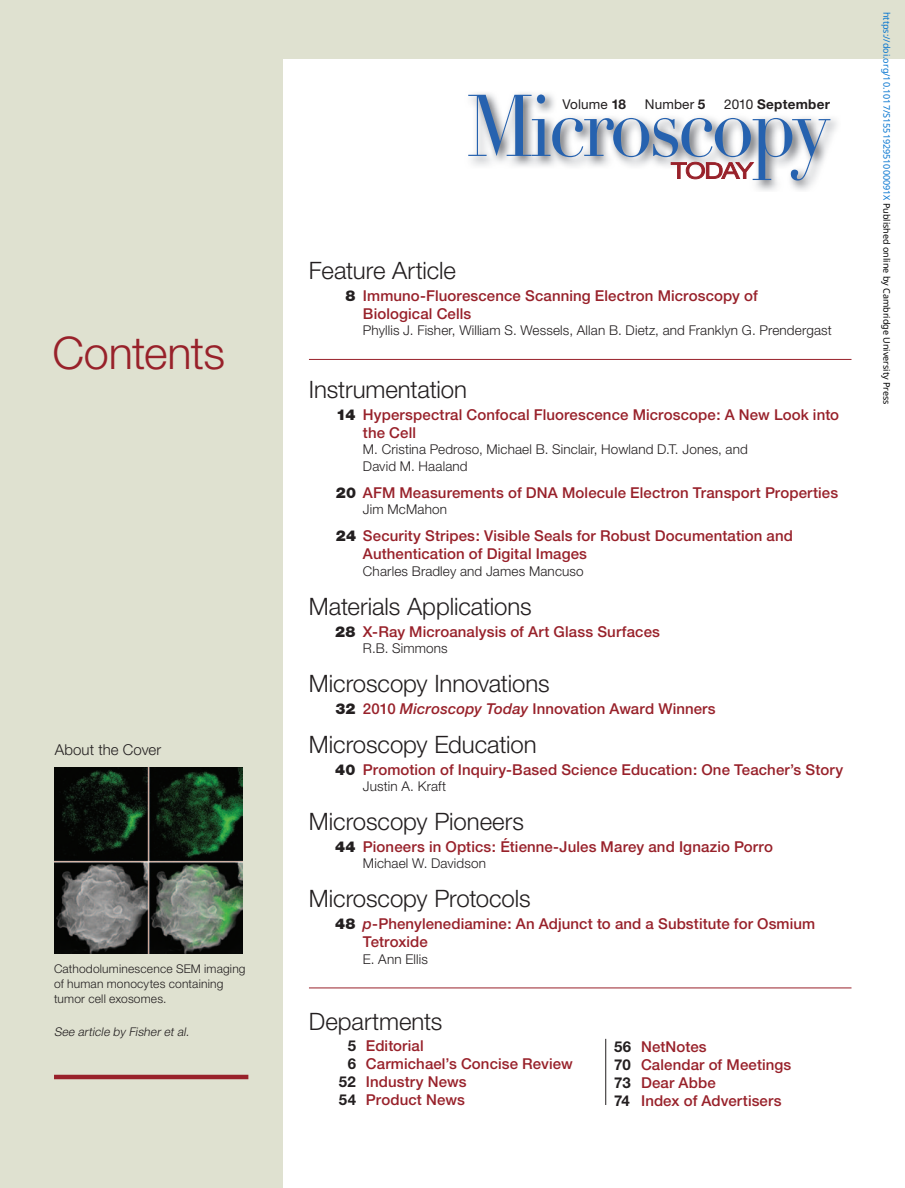
<style>
.page{position:relative;width:905px;height:1188px;background:#fff}
.page>*{position:absolute;margin:0;border:0;box-sizing:border-box;transform-origin:0 0}
.t1{font:300 45px "Helvetica Neue";letter-spacing:-.015em;color:#98212a}
.t2{font:300 24px "Helvetica Neue";letter-spacing:-.005em;color:#231f20}
.t3{font:500 15px/18px "Helvetica Neue";letter-spacing:.005em;color:#98212a}
.t4{font:300 15px "Helvetica Neue";letter-spacing:.005em;color:#231f20}
.t5{font:300 13.5px/16.5px "Helvetica Neue";letter-spacing:.01em;color:#231f20}
.t6{font:13.5px "Helvetica Neue";letter-spacing:.01em;color:#231f20}
.t7{font:700 13.5px "Helvetica Neue";letter-spacing:.02em;color:#231f20}
.t8{font:300 12px/15px "Helvetica Neue";letter-spacing:.015em;color:#231f20}
.t9{font:italic 300 12px "Helvetica Neue";color:#231f20}
.t10{font:9px "Noto Sans";color:#0172cf}
.s1{font-weight:700}
.s2{font-weight:400}
.s3{font-weight:900;color:#231f20}
.s4{font-style:italic}
.s5{font-weight:700;color:#231f20}
.s6{color:#000}
</style>
<div class="page">
<div style="left:0;top:0;width:282px;height:1188px;background:#dfe1d0"></div>
<div style="left:0;top:0;width:904px;height:58px;background:#dfe1d0"></div>
<img style="left:477px;top:93px;width:360px;height:98px">
<hr style="left:54px;top:1075px;width:194px;height:4px;background:#98212a">
<svg style="left:468px;top:94px;width:362px;height:87px"></svg>
<hr style="left:309px;top:359px;width:542px;height:1px;background:#98212a">
<hr style="left:309px;top:988px;width:542px;height:1px;background:#98212a">
<hr style="left:605px;top:1039px;width:1px;height:66px;background:#231f20">
<img style="left:54px;top:768px;width:188px;height:186px">
<h1 class="t1" style="left:52px;top:325px;width:174px">Contents</h1>
<p class="t4" style="left:55px;top:741px;width:108px">About the Cover</p>
<p class="t8" style="left:54px;top:961px;width:193px">Cathodoluminescence SEM imaging of human monocytes containing tumor cell exosomes.</p>
<p class="t9" style="left:54px;top:1024px;width:139px">See article by Fisher et al.</p>
<p class="t6" style="left:562px;top:96px;width:65px">Volume <span class="s1">18</span></p>
<p class="t6" style="left:645px;top:96px;width:62px">Number <span class="s1">5</span></p>
<p class="t7" style="left:724px;top:95px;width:107px"><span class="s2">2010</span> September</p>
<h2 class="t2" style="left:309px;top:256px;width:149px">Feature Article</h2>
<p class="t3" style="left:363px;top:286px;width:396px;text-indent:-18px"><span class="s3">8</span> Immuno-Fluorescence Scanning Electron Microscopy of<br>Biological Cells</p>
<p class="t5" style="left:363px;top:322px;width:470px">Phyllis J. Fisher, William S. Wessels, Allan B. Dietz, and Franklyn G. Prendergast</p>
<h2 class="t2" style="left:309px;top:375px;width:160px">Instrumentation</h2>
<p class="t3" style="left:363px;top:405px;width:477px;text-indent:-27px"><span class="s3">14</span> Hyperspectral Confocal Fluorescence Microscope: A New Look into the Cell</p>
<p class="t5" style="left:363px;top:441px;width:386px">M. Cristina Pedroso, Michael B. Sinclair, Howland D.T. Jones, and<br>David M. Haaland</p>
<p class="t3" style="left:336px;top:483px;width:504px"><span class="s3">20</span> AFM Measurements of DNA Molecule Electron Transport Properties</p>
<p class="t5" style="left:363px;top:501px;width:85px">Jim McMahon</p>
<p class="t3" style="left:363px;top:527px;width:431px;text-indent:-27px"><span class="s3">24</span> Security Stripes: Visible Seals for Robust Documentation and<br>Authentication of Digital Images</p>
<p class="t5" style="left:363px;top:562px;width:222px">Charles Bradley and James Mancuso</p>
<h2 class="t2" style="left:309px;top:592px;width:224px">Materials Applications</h2>
<p class="t3" style="left:335px;top:622px;width:326px"><span class="s3">28</span> X-Ray Microanalysis of Art Glass Surfaces</p>
<p class="t5" style="left:363px;top:640px;width:86px">R.B. Simmons</p>
<h2 class="t2" style="left:309px;top:669px;width:242px">Microscopy Innovations</h2>
<p class="t3" style="left:335px;top:699px;width:382px"><span class="s3">32</span> 2010 <span class="s4">Microscopy Today</span> Innovation Award Winners</p>
<h2 class="t2" style="left:309px;top:730px;width:229px">Microscopy Education</h2>
<p class="t3" style="left:335px;top:760px;width:509px"><span class="s3">40</span> Promotion of Inquiry-Based Science Education: One Teacher’s Story</p>
<p class="t5" style="left:363px;top:778px;width:85px">Justin A. Kraft</p>
<h2 class="t2" style="left:309px;top:807px;width:216px">Microscopy Pioneers</h2>
<p class="t3" style="left:335px;top:837px;width:439px"><span class="s3">44</span> Pioneers in Optics: Étienne-Jules Marey and Ignazio Porro</p>
<p class="t5" style="left:363px;top:855px;width:124px">Michael W. Davidson</p>
<h2 class="t2" style="left:309px;top:884px;width:223px">Microscopy Protocols</h2>
<p class="t3" style="left:363px;top:915px;width:454px;text-indent:-28px"><span class="s3">48</span> <span class="s4">p</span>-Phenylenediamine: An Adjunct to and a Substitute for Osmium<br>Tetroxide</p>
<p class="t5" style="left:363px;top:950px;width:66px">E. Ann Ellis</p>
<h2 class="t2" style="left:309px;top:1006px;width:135px">Departments</h2>
<p class="t3" style="left:348px;top:1036px;width:77px"><span class="s5">5</span> Editorial</p>
<p class="t3" style="left:348px;top:1054px;width:226px"><span class="s5">6</span> Carmichael’s Concise Review</p>
<p class="t3" style="left:339px;top:1072px;width:129px"><span class="s5">52</span> Industry News</p>
<p class="t3" style="left:339px;top:1090px;width:127px"><span class="s5">54</span> Product News</p>
<p class="t3" style="left:614px;top:1038px;width:179px"><span class="s5">56</span> NetNotes<br><span class="s5">70</span> Calendar of Meetings<br><span class="s5">73</span> Dear Abbe<br><span class="s5">74</span> Index of Advertisers</p>
<p class="t10" style="left:893px;top:12px;width:395px;rotate:90deg">https://doi.org/10.1017/S155192951000091X <span class="s6">Published online by Cambridge University Press</span></p>
</div>
